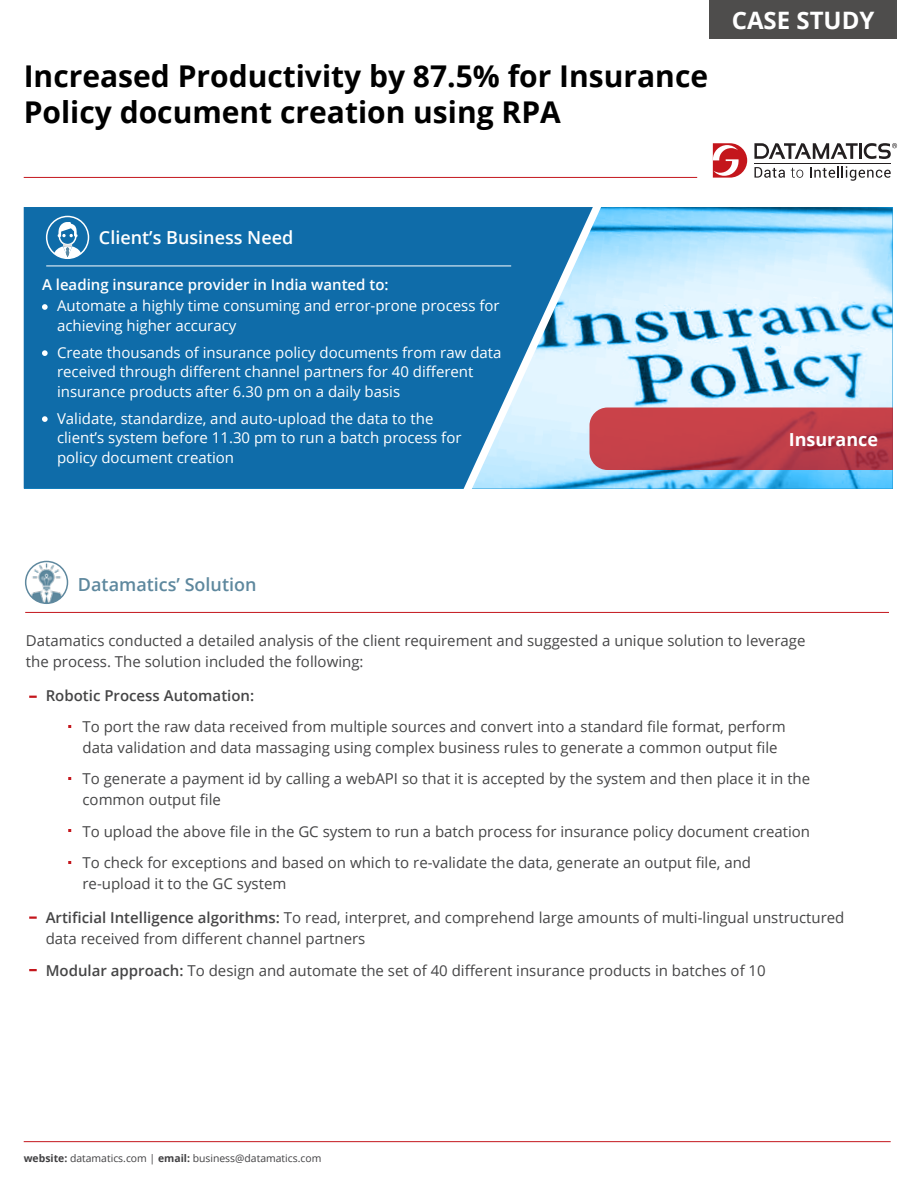
<style>
.page{position:relative;width:918px;height:1188px;background:#fff}
.page>*{position:absolute;margin:0;border:0;box-sizing:border-box;transform-origin:0 0}
.t1{font:700 30px/36px "Open Sans";color:#000}
.t2{font:700 24px "Open Sans";color:#fff}
.t3{font:600 18px "Open Sans";color:#fff}
.t4{font:600 18px "Open Sans";color:#5e889e}
.t5{font:700 18px "Open Sans";color:#fff}
.t6{font:15px/21px "Open Sans";color:#454546}
.t7{font:15px/19.5px "Open Sans";color:#fff}
.t8{font:600 15px "Open Sans";color:#fff}
.t9{font:600 15px "Open Sans";color:#454546}
.t10{font:10.35px "Open Sans";color:#414042}
.s1{font-weight:600}
.s2{font-weight:700}
</style>
<div class="page">
<hr style="left:24px;top:1141px;width:867px;height:1px;background:#c4161c">
<div style="left:24px;top:207px;width:432px;height:282px;background:#0f6ca9"></div>
<svg style="left:456px;top:207px;width:436px;height:282px;background:#97b0cc"></svg>
<svg style="left:42px;top:350px;width:6px;height:6px"></svg>
<svg style="left:42px;top:416px;width:6px;height:6px"></svg>
<svg style="left:42px;top:304px;width:6px;height:6px"></svg>
<hr style="left:46px;top:266px;width:465px;height:1px;background:#fff">
<svg style="left:53px;top:222px;width:29px;height:36px"></svg>
<div style="left:46px;top:216px;width:43px;height:43px;border:2px solid #fff;border-radius:50%"></div>
<svg style="left:754px;top:167px;width:31px;height:11px"></svg>
<svg style="left:791px;top:168px;width:12px;height:10px"></svg>
<svg style="left:810px;top:166px;width:81px;height:15px"></svg>
<hr style="left:754px;top:163px;width:137px;height:1px;background:#231f20">
<svg style="left:864px;top:143px;width:33px;height:16px"></svg>
<hr style="left:859px;top:143px;width:3px;height:16px;background:#231f20">
<svg style="left:754px;top:143px;width:104px;height:16px"></svg>
<svg style="left:713px;top:143px;width:34px;height:35px"></svg>
<hr style="left:24px;top:177px;width:673px;height:1px;background:#c4161c">
<div style="left:710px;top:0;width:187px;height:39px;background:#4e4d4c"></div>
<hr style="left:25px;top:612px;width:864px;height:1px;background:#c4161c">
<img style="left:26px;top:563px;width:41px;height:40px">
<div style="left:25px;top:561px;width:43px;height:43px;border:2px solid #5e889e;border-radius:50%"></div>
<svg style="left:29px;top:696px;width:8px;height:2px"></svg>
<svg style="left:29px;top:916px;width:8px;height:3px"></svg>
<svg style="left:29px;top:969px;width:8px;height:2px"></svg>
<h1 class="t1" style="left:24px;top:58px;width:686px">Increased Productivity by 87.5% for Insurance<br>Policy document creation using RPA</h1>
<h2 class="t2" style="left:732px;top:4px;width:144px">CASE STUDY</h2>
<p class="t3" style="left:99px;top:225px;width:196px">Client’s Business Need</p>
<p class="t8" style="left:42px;top:274px;width:348px">A leading insurance provider in India wanted to:</p>
<p class="t7" style="left:57px;top:296px;width:444px">Automate a highly time consuming and error-prone process for achieving higher accuracy</p>
<p class="t7" style="left:57px;top:342px;width:446px">Create thousands of insurance policy documents from raw data received through different channel partners for 40 different insurance products after 6.30 pm on a daily basis</p>
<p class="t7" style="left:57px;top:408px;width:406px">Validate, standardize, and auto-upload the data to the client’s system before 11.30 pm to run a batch process for policy document creation</p>
<p class="t5" style="left:789px;top:426px;width:91px">Insurance</p>
<p class="t4" style="left:78px;top:572px;width:180px">Datamatics’ Solution</p>
<p class="t6" style="left:26px;top:630px;width:781px">Datamatics conducted a detailed analysis of the client requirement and suggested a unique solution to leverage the process. The solution included the following:</p>
<p class="t9" style="left:46px;top:686px;width:210px">Robotic Process Automation:</p>
<p class="t6" style="left:82px;top:715px;width:705px">To port the raw data received from multiple sources and convert into a standard file format, perform data validation and data massaging using complex business rules to generate a common output file</p>
<p class="t6" style="left:82px;top:768px;width:729px">To generate a payment id by calling a webAPI so that it is accepted by the system and then place it in the common output file</p>
<p class="t6" style="left:82px;top:815px;width:729px;line-height:31.5px">To upload the above file in the GC system to run a batch process for insurance policy document creation<br>To check for exceptions and based on which to re-validate the data, generate an output file, and</p>
<p class="t6" style="left:82px;top:873px;width:205px">re-upload it to the GC system</p>
<p class="t6" style="left:46px;top:907px;width:800px"><span class="s1">Artificial Intelligence algorithms:</span> To read, interpret, and comprehend large amounts of multi-lingual unstructured data received from different channel partners</p>
<p class="t6" style="left:46px;top:960px;width:722px"><span class="s1">Modular approach:</span> To design and automate the set of 40 different insurance products in batches of 10</p>
<p class="t10" style="left:24px;top:1151px;width:299px"><span class="s2">website:</span> datamatics.com | <span class="s2">email:</span> business@datamatics.com</p>
</div>
